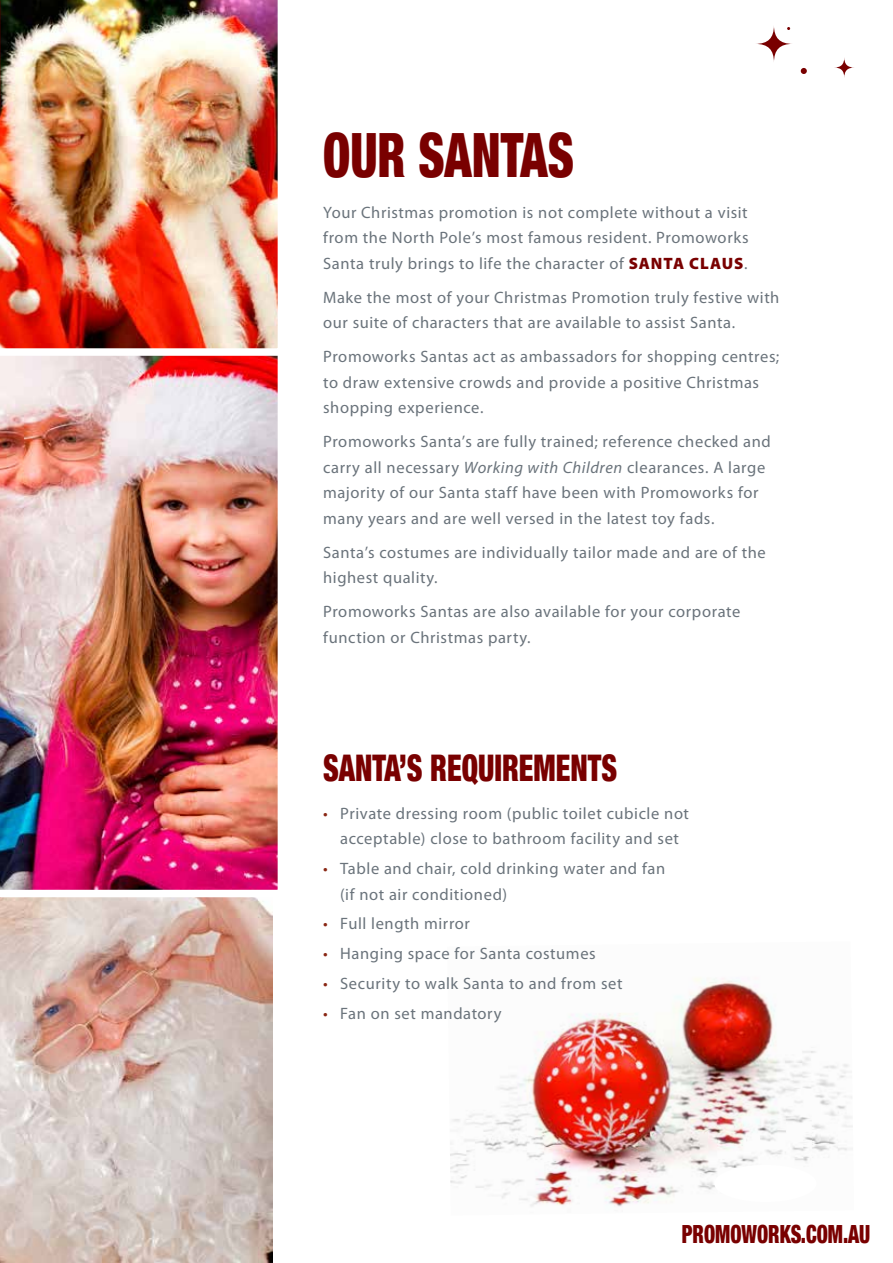
<style>
.page{position:relative;width:893px;height:1263px;background:#fff}
.page>*{position:absolute;margin:0;border:0;box-sizing:border-box;transform-origin:0 0}
.t1{font:900 condensed 61.2px "Helvetica Neue";color:#790000;scale:.8 1}
.t2{font:900 condensed 36.75px "Helvetica Neue";color:#790000;scale:.8 1}
.t3{font:900 condensed 25.05px "Helvetica Neue";color:#790000;scale:.8 1}
.t4{font:16.5px/25.5px "Myriad Pro";letter-spacing:.035em;color:#6a737b}
.s1{font-weight:900;color:#790000}
.s2{font-style:italic}
.s3{color:#8a2815}
</style>
<div class="page">
<svg style="left:755px;top:25px;width:38px;height:38px"></svg>
<svg style="left:801px;top:68px;width:6px;height:6px"></svg>
<svg style="left:834px;top:57px;width:21px;height:21px"></svg>
<svg style="left:0;top:897px;width:273px;height:366px;background:#d2bcb4"></svg>
<img style="left:0;top:356px;width:278px;height:534px">
<img style="left:0;top:0;width:278px;height:356px">
<img style="left:450px;top:978px;width:403px;height:229px">
<div style="left:714px;top:1165px;width:102px;height:37px;background:#fff;border-radius:50%"></div>
<h1 class="t1" style="left:323px;top:105px;width:315px">OUR SANTAS</h1>
<p class="t4" style="left:323px;top:200px;width:427px;text-align:justify">Your Christmas promotion is not complete without a visit from the North Pole’s most famous resident. Promoworks Santa truly brings to life the character of <span class="s1">SANTA</span></p>
<p class="t4" style="left:323px;top:247px;width:458px;line-height:34px;text-indent:366px"><span class="s1">CLAUS</span>.<br>Make the most of your Christmas Promotion truly festive with</p>
<p class="t4" style="left:323px;top:306px;width:458px;line-height:34px">our suite of characters that are available to assist Santa.<br>Promoworks Santas act as ambassadors for shopping centres;</p>
<p class="t4" style="left:323px;top:370px;width:437px">to draw extensive crowds and provide a positive Christmas shopping experience.</p>
<p class="t4" style="left:323px;top:429px;width:449px">Promoworks Santa’s are fully trained; reference checked and carry all necessary <span class="s2">Working with Children</span> clearances. A large majority of our Santa staff have been with Promoworks for many years and are well versed in the latest toy fads.</p>
<p class="t4" style="left:323px;top:540px;width:444px">Santa’s costumes are individually tailor made and are of the highest quality.</p>
<p class="t4" style="left:323px;top:599px;width:419px">Promoworks Santas are also available for your corporate function or Christmas party.</p>
<h2 class="t2" style="left:323px;top:738px;width:369px">SANTA’s REQUIREMENTS</h2>
<p class="t4" style="left:323px;top:801px;width:367px;text-align:center"><span class="s3">•</span> Private dressing room (public toilet cubicle not acceptable) close to bathroom facility and set</p>
<p class="t4" style="left:340px;top:856px;width:327px;text-indent:-17px"><span class="s3">•</span> Table and chair, cold drinking water and fan (if not air conditioned)</p>
<p class="t4" style="left:323px;top:911px;width:148px"><span class="s3">•</span> Full length mirror</p>
<p class="t4" style="left:323px;top:941px;width:274px"><span class="s3">•</span> Hanging space for Santa costumes</p>
<p class="t4" style="left:323px;top:971px;width:301px"><span class="s3">•</span> Security to walk Santa to and from set</p>
<p class="t4" style="left:323px;top:1001px;width:180px"><span class="s3">•</span> Fan on set mandatory</p>
<h3 class="t3" style="left:682px;top:1213px;width:237px">PROMOWORKS.COM.AU</h3>
</div>
